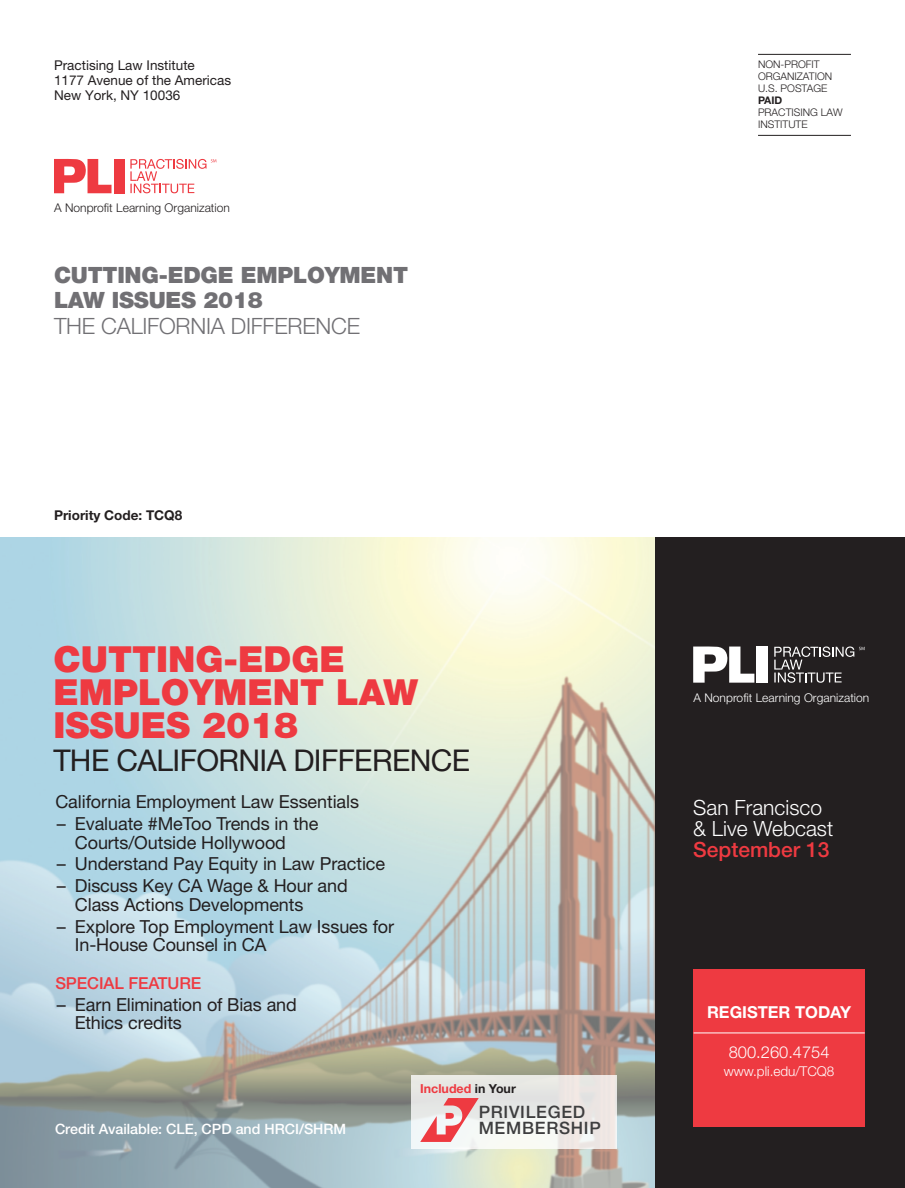
<style>
.page{position:relative;width:905px;height:1188px;background:#fff}
.page>*{position:absolute;margin:0;border:0;box-sizing:border-box;transform-origin:0 0}
.t1{font:900 36px/33px "Helvetica Neue LT Std";color:#ee3a41}
.t2{font:30px "Helvetica Neue LT Std";letter-spacing:-.02em;color:#231f20}
.t3{font:900 22.5px/25.5px "Helvetica Neue LT Std";letter-spacing:-.01em;color:#717074}
.t4{font:300 22.5px "Helvetica Neue LT Std";letter-spacing:-.01em;color:#717074}
.t5{font:300 21px/21px "Helvetica Neue LT Std";color:#fff}
.t6{font:18px/18.8px "Helvetica Neue LT Std";letter-spacing:-.005em;color:#231f20}
.t7{font:500 17.1px/16.2px "Helvetica Neue LT Std";letter-spacing:.04em;color:#3e3e3f}
.t8{font:500 16.5px "Helvetica Neue LT Std";letter-spacing:-.005em;color:#ee3a41}
.t9{font:700 16.5px "Helvetica Neue LT Std";color:#fff}
.t10{font:300 16.5px "Helvetica Neue LT Std";color:#fff}
.t11{font:500 14.25px "Helvetica Neue LT Std";color:#fff}
.t12{font:13.5px "Helvetica Neue LT Std";color:#231f20}
.t13{font:700 13.5px "Helvetica Neue LT Std";color:#231f20}
.t14{font:300 13.5px "Helvetica Neue LT Std";color:#fff}
.t15{font:700 12.45px "Helvetica Neue LT Std";color:#ee3a41}
.t16{font:300 12px "Helvetica Neue LT Std";letter-spacing:.005em;color:#fff}
.t17{font:300 12px "Helvetica Neue LT Std";letter-spacing:.005em;color:#231f20}
.t18{font:300 10.5px "Helvetica Neue LT Std";color:#231f20}
.t19{font:700 10.5px "Helvetica Neue LT Std";color:#231f20}
.s1{color:#231f20}
.s2{font-weight:500;color:#ee3a41}
</style>
<div class="page">
<img style="left:0;top:538px;width:655px;height:650px">
<div style="left:655px;top:538px;width:249px;height:650px;background:#231f20"></div>
<div style="left:693px;top:970px;width:171px;height:157px;background:#ee3a41"></div>
<hr style="left:693px;top:1033px;width:171px;height:1px;background:#fff">
<hr style="left:758px;top:54px;width:92px;height:1px;background:#231f20">
<hr style="left:758px;top:135px;width:92px;height:1px;background:#231f20">
<div style="left:411px;top:1076px;width:205px;height:73px;background:linear-gradient(to bottom,#e3e2df,#f5f5f2)"></div>
<svg style="left:420px;top:1098px;width:58px;height:44px"></svg>
<svg style="left:693px;top:647px;width:61px;height:36px"></svg>
<div style="left:756px;top:647px;width:12px;height:36px;background:#fff"></div>
<svg style="left:774px;top:647px;width:90px;height:36px"></svg>
<svg style="left:54px;top:159px;width:57px;height:34px"></svg>
<div style="left:114px;top:159px;width:10px;height:34px;background:#ee3a41"></div>
<svg style="left:130px;top:159px;width:86px;height:34px"></svg>
<p class="t12" style="left:54px;top:58px;width:142px">Practising Law Institute</p>
<p class="t12" style="left:54px;top:73px;width:179px">1177 Avenue of the Americas</p>
<p class="t12" style="left:54px;top:88px;width:128px">New York, NY 10036</p>
<p class="t17" style="left:54px;top:200px;width:177px">A Nonprofit Learning Organization</p>
<p class="t3" style="left:54px;top:262px;width:355px">CUTTING-EDGE EMPLOYMENT<br>LAW ISSUES 2018</p>
<p class="t4" style="left:54px;top:312px;width:307px">THE CALIFORNIA DIFFERENCE</p>
<p class="t13" style="left:54px;top:507px;width:130px">Priority Code: TCQ8</p>
<p class="t1" style="left:53px;top:643px;width:366px">CUTTING-EDGE<br>EMPLOYMENT LAW<br>ISSUES 2018</p>
<p class="t2" style="left:53px;top:743px;width:418px">THE CALIFORNIA DIFFERENCE</p>
<p class="t6" style="left:55px;top:792px;width:305px">California Employment Law Essentials</p>
<p class="t6" style="left:75px;top:814px;width:245px;text-indent:-18px">– Evaluate #MeToo Trends in the<br>Courts/Outside Hollywood</p>
<p class="t6" style="left:57px;top:854px;width:330px">– Understand Pay Equity in Law Practice</p>
<p class="t6" style="left:75px;top:876px;width:274px;text-indent:-18px">– Discuss Key CA Wage &amp; Hour and<br>Class Actions Developments</p>
<p class="t6" style="left:75px;top:917px;width:321px;text-indent:-18px">– Explore Top Employment Law Issues for<br>In-House Counsel in CA</p>
<p class="t8" style="left:55px;top:973px;width:147px">SPECIAL FEATURE</p>
<p class="t6" style="left:75px;top:995px;width:223px;text-indent:-18px">– Earn Elimination of Bias and<br>Ethics credits</p>
<p class="t11" style="left:55px;top:1120px;width:293px">Credit Available: CLE, CPD and HRCI/SHRM</p>
<p class="t15" style="left:420px;top:1081px;width:97px">Included <span class="s1">in Your</span></p>
<p class="t7" style="left:478px;top:1104px;width:124px">PRIVILEGED<br>MEMBERSHIP</p>
<p class="t18" style="left:758px;top:58px;width:63px">NON-PROFIT</p>
<p class="t18" style="left:758px;top:70px;width:76px">ORGANIZATION</p>
<p class="t18" style="left:758px;top:82px;width:71px">U.S. POSTAGE</p>
<p class="t19" style="left:758px;top:94px;width:26px">PAID</p>
<p class="t18" style="left:758px;top:106px;width:86px">PRACTISING LAW</p>
<p class="t18" style="left:758px;top:118px;width:51px">INSTITUTE</p>
<p class="t16" style="left:693px;top:690px;width:177px">A Nonprofit Learning Organization</p>
<p class="t5" style="left:693px;top:797px;width:142px">San Francisco &amp; Live Webcast<br><span class="s2">September 13</span></p>
<p class="t9" style="left:707px;top:1002px;width:146px">REGISTER TODAY</p>
<p class="t10" style="left:728px;top:1042px;width:102px">800.260.4754</p>
<p class="t14" style="left:724px;top:1063px;width:112px">www.pli.edu/TCQ8</p>
</div>
